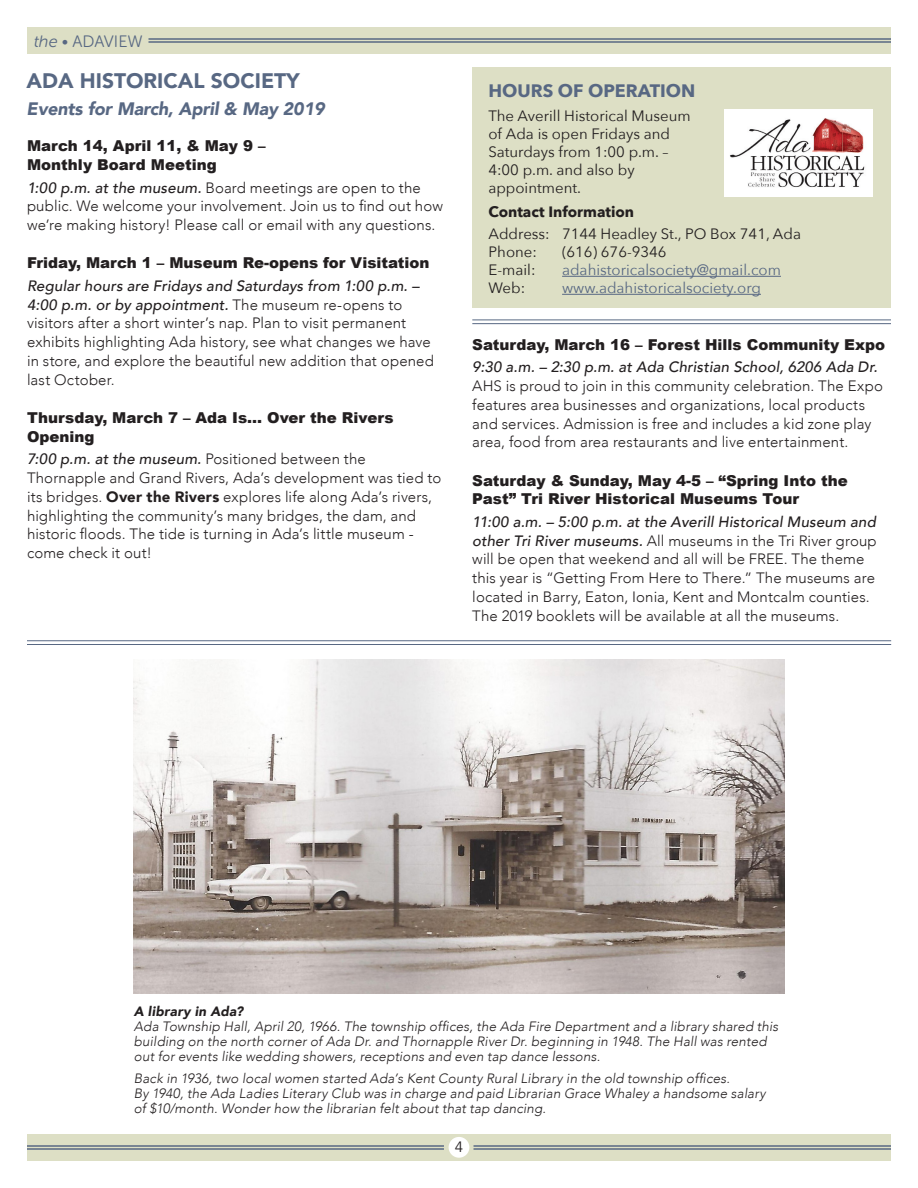
<style>
.page{position:relative;width:918px;height:1188px;background:#fff}
.page>*{position:absolute;margin:0;border:0;box-sizing:border-box;transform-origin:0 0}
.t1{font:900 21px "Avenir";color:#586883}
.t2{font:italic 900 18px "Avenir";letter-spacing:-.01em;color:#586883}
.body{font:700 18px "Avenir Next";color:#586883}
.t3{font:16.5px "Museo Sans Rounded 300";color:#586883}
.t4{font:300 15px/18.8px "Avenir";letter-spacing:.01em;color:#231f20}
.t5{font:900 15px/18.8px "Arial";color:#231f20}
.body-2{font:15px/18px "Avenir Next";color:#231f20}
.t6{font:15px "Avenir Next";color:#586883}
.body-3{font:700 15px "Avenir Next";color:#231f20}
.t7{font:15px "Avenir";color:#231f20}
.body-4{font:italic 300 13.5px/15px "Avenir";letter-spacing:.015em;color:#231f20}
.s1{font-style:italic}
.s2{font-weight:500;font-style:italic}
.s3{font-weight:900}
</style>
<div class="page">
<div style="left:27px;top:27px;width:864px;height:27px;background:#dddfc5"></div>
<div style="left:27px;top:1134px;width:864px;height:27px;background:#dddfc5"></div>
<hr style="left:27px;top:1145px;width:417px;height:2px;background:#586883">
<hr style="left:27px;top:1148px;width:417px;height:2px;background:#586883">
<div style="left:449px;top:1137px;width:20px;height:21px;background:#fff;border-radius:50%"></div>
<hr style="left:474px;top:1145px;width:417px;height:2px;background:#586883">
<hr style="left:474px;top:1148px;width:417px;height:2px;background:#586883">
<hr style="left:148px;top:38px;width:743px;height:2px;background:#586883">
<hr style="left:148px;top:41px;width:743px;height:2px;background:#586883">
<div style="left:472px;top:68px;width:419px;height:240px;background:#dddfc5"></div>
<hr style="left:562px;top:276px;width:219px;height:1px;background:#586883">
<hr style="left:562px;top:294px;width:199px;height:1px;background:#586883">
<div style="left:725px;top:110px;width:148px;height:87px;background:#fff"></div>
<img style="left:730px;top:118px;width:135px;height:70px">
<img style="left:134px;top:659px;width:650px;height:335px">
<hr style="left:472px;top:320px;width:419px;height:1px;background:#586883">
<hr style="left:472px;top:323px;width:419px;height:1px;background:#586883">
<hr style="left:27px;top:640px;width:864px;height:1px;background:#586883">
<hr style="left:27px;top:644px;width:864px;height:1px;background:#586883">
<p class="t3" style="left:34px;top:32px;width:111px"><span class="s1">the</span> • ADAVIEW</p>
<p class="t1" style="left:27px;top:63px;width:275px">ADA HISTORICAL SOCIETY</p>
<p class="t2" style="left:27px;top:94px;width:299px">Events for March, April &amp; May 2019</p>
<p class="t5" style="left:27px;top:136px;width:240px">March 14, April 11, &amp; May 9 –<br>Monthly Board Meeting</p>
<p class="t4" style="left:27px;top:178px;width:417px"><span class="s2">1:00 p.m. at the museum.</span> Board meetings are open to the public. We welcome your involvement. Join us to find out how we’re making history! Please call or email with any questions.</p>
<p class="t5" style="left:27px;top:253px;width:404px">Friday, March 1 – Museum Re-opens for Visitation</p>
<p class="t4" style="left:27px;top:276px;width:408px"><span class="s2">Regular hours are Fridays and Saturdays from 1:00 p.m. – 4:00 p.m. or by appointment.</span> The museum re-opens to visitors after a short winter’s nap. Plan to visit permanent exhibits highlighting Ada history, see what changes we have in store, and explore the beautiful new addition that opened last October.</p>
<p class="t5" style="left:27px;top:408px;width:368px">Thursday, March 7 – Ada Is… Over the Rivers<br>Opening</p>
<p class="t4" style="left:27px;top:450px;width:416px"><span class="s2">7:00 p.m. at the museum.</span> Positioned between the Thornapple and Grand Rivers, Ada’s development was tied to its bridges. <span class="s3">Over the Rivers</span> explores life along Ada’s rivers, highlighting the community’s many bridges, the dam, and historic floods. The tide is turning in Ada’s little museum - come check it out!</p>
<p class="body" style="left:488px;top:75px;width:209px">HOURS OF OPERATION</p>
<p class="body-2" style="left:488px;top:106px;width:204px">The Averill Historical Museum of Ada is open Fridays and<br>Saturdays from 1:00 p.m. –<br>4:00 p.m. and also by appointment.</p>
<p class="body-3" style="left:488px;top:199px;width:147px">Contact Information</p>
<p class="body-2" style="left:489px;top:224px;width:314px">Address: 7144 Headley St., PO Box 741, Ada<br>Phone:</p>
<p class="body-2" style="left:562px;top:242px;width:106px">(616) 676-9346</p>
<p class="body-2" style="left:489px;top:260px;width:48px">E-mail:</p>
<p class="t6" style="left:562px;top:257px;width:220px">adahistoricalsociety@gmail.com</p>
<p class="body-2" style="left:489px;top:278px;width:38px">Web:</p>
<p class="t6" style="left:562px;top:275px;width:200px">www.adahistoricalsociety.org</p>
<p class="t5" style="left:472px;top:335px;width:414px">Saturday, March 16 – Forest Hills Community Expo</p>
<p class="t4" style="left:472px;top:358px;width:412px"><span class="s2">9:30 a.m. – 2:30 p.m. at Ada Christian School, 6206 Ada Dr.<br></span>AHS is proud to join in this community celebration. The Expo features area businesses and organizations, local products and services. Admission is free and includes a kid zone play area, food from area restaurants and live entertainment.</p>
<p class="t5" style="left:472px;top:470px;width:377px">Saturday &amp; Sunday, May 4-5 – “Spring Into the<br>Past” Tri River Historical Museums Tour</p>
<p class="t4" style="left:472px;top:512px;width:406px"><span class="s2">11:00 a.m. – 5:00 p.m. at the Averill Historical Museum and other Tri River museums.</span> All museums in the Tri River group will be open that weekend and all will be FREE. The theme this year is “Getting From Here to There.” The museums are located in Barry, Eaton, Ionia, Kent and Montcalm counties.<br>The 2019 booklets will be available at all the museums.</p>
<p class="body-4" style="left:134px;top:1004px;width:646px"><span class="s3">A library in Ada?<br></span>Ada Township Hall, April 20, 1966. The township offices, the Ada Fire Department and a library shared this building on the north corner of Ada Dr. and Thornapple River Dr. beginning in 1948. The Hall was rented out for events like wedding showers, receptions and even tap dance lessons.</p>
<p class="body-4" style="left:134px;top:1071px;width:634px">Back in 1936, two local women started Ada’s Kent County Rural Library in the old township offices.<br>By 1940, the Ada Ladies Literary Club was in charge and paid Librarian Grace Whaley a handsome salary of $10/month. Wonder how the librarian felt about that tap dancing.</p>
<p class="t7" style="left:455px;top:1138px;width:10px">4</p>
</div>
